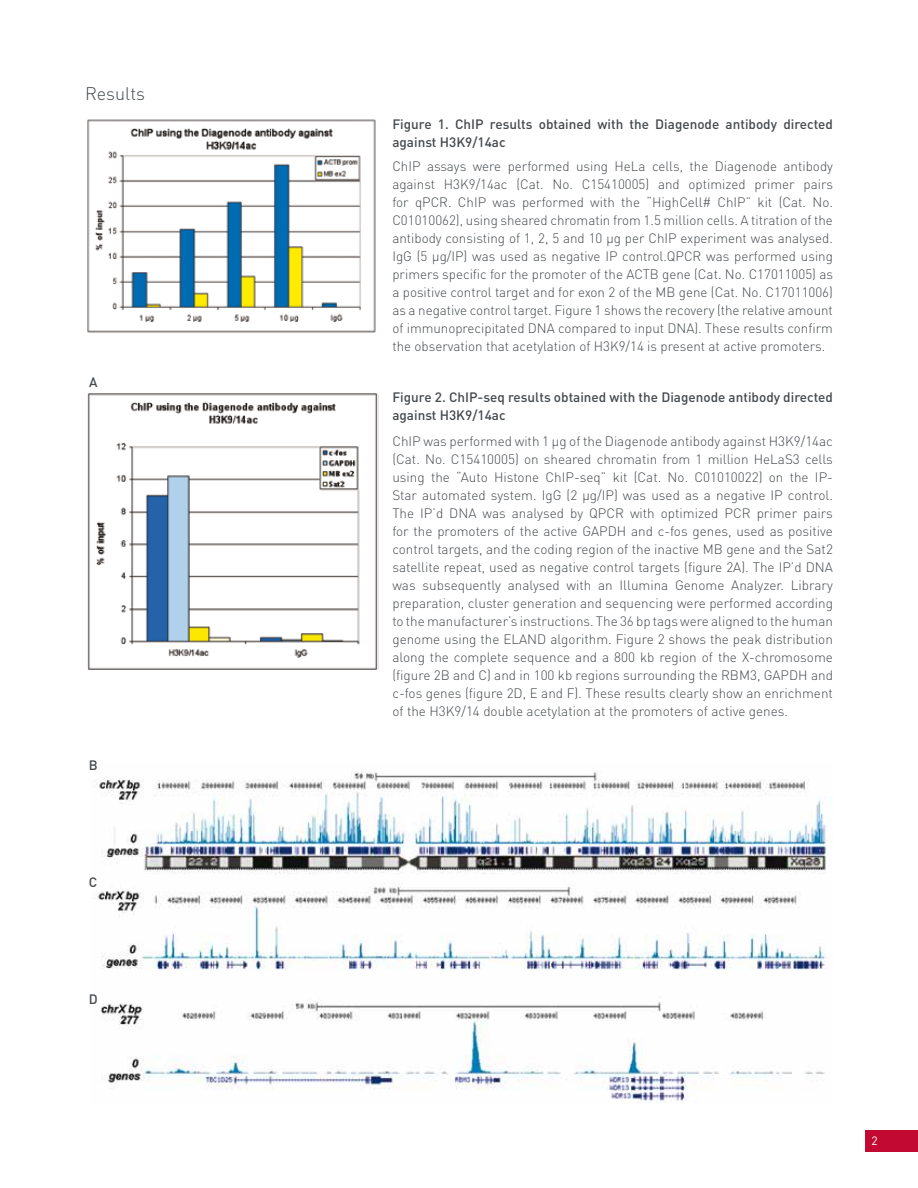
<style>
.page{position:relative;width:918px;height:1188px;background:#fff}
.page>*{position:absolute;margin:0;border:0;box-sizing:border-box;transform-origin:0 0}
.t1{font:300 18px "DIN";color:#44494d}
.t2{font:300 13.5px/18px "DIN";color:#44494d;text-align:justify}
.t3{font:500 13.5px/18px "DIN";color:#44494d}
.t4{font:12px "DIN";color:#fff}
</style>
<div class="page">
<div style="left:865px;top:1131px;width:53px;height:21px;background:#c10931"></div>
<img style="left:87px;top:119px;width:289px;height:214px">
<img style="left:87px;top:393px;width:291px;height:277px">
<img style="left:94px;top:771px;width:739px;height:332px">
<h1 class="t1" style="left:85px;top:82px;width:62px">Results</h1>
<p class="t3" style="left:89px;top:373px;width:10px">A</p>
<p class="t3" style="left:89px;top:756px;width:10px">B</p>
<p class="t3" style="left:89px;top:873px;width:10px">C</p>
<p class="t3" style="left:89px;top:990px;width:10px">D</p>
<p class="t3" style="left:392px;top:115px;width:442px">Figure 1. ChIP results obtained with the Diagenode antibody directed against H3K9/14ac</p>
<p class="t2" style="left:392px;top:157px;width:442px">ChIP assays were performed using HeLa cells, the Diagenode antibody against H3K9/14ac (Cat. No. C15410005) and optimized primer pairs for qPCR. ChIP was performed with the “HighCell# ChIP” kit (Cat. No.<br>C01010062), using sheared chromatin from 1.5 million cells. A titration of the antibody consisting of 1, 2, 5 and 10 µg per ChIP experiment was analysed.<br>IgG (5 µg/IP) was used as negative IP control.QPCR was performed using primers specific for the promoter of the ACTB gene (Cat. No. C17011005) as a positive control target and for exon 2 of the MB gene (Cat. No. C17011006) as a negative control target. Figure 1 shows the recovery (the relative amount of immunoprecipitated DNA compared to input DNA). These results confirm the observation that acetylation of H3K9/14 is present at active promoters.</p>
<p class="t3" style="left:392px;top:388px;width:442px">Figure 2. ChIP-seq results obtained with the Diagenode antibody directed against H3K9/14ac</p>
<p class="t2" style="left:392px;top:432px;width:442px">ChIP was performed with 1 µg of the Diagenode antibody against H3K9/14ac (Cat. No. C15410005) on sheared chromatin from 1 million HeLaS3 cells using the “Auto Histone ChIP-seq” kit (Cat. No. C01010022) on the IP-Star automated system. IgG (2 µg/IP) was used as a negative IP control.<br>The IP’d DNA was analysed by QPCR with optimized PCR primer pairs for the promoters of the active GAPDH and c-fos genes, used as positive control targets, and the coding region of the inactive MB gene and the Sat2 satellite repeat, used as negative control targets (figure 2A). The IP’d DNA was subsequently analysed with an Illumina Genome Analyzer. Library preparation, cluster generation and sequencing were performed according to the manufacturer’s instructions. The 36 bp tags were aligned to the human genome using the ELAND algorithm. Figure 2 shows the peak distribution along the complete sequence and a 800 kb region of the X-chromosome (figure 2B and C) and in 100 kb regions surrounding the RBM3, GAPDH and c-fos genes (figure 2D, E and F). These results clearly show an enrichment of the H3K9/14 double acetylation at the promoters of active genes.</p>
<p class="t4" style="left:871px;top:1133px;width:8px">2</p>
</div>
